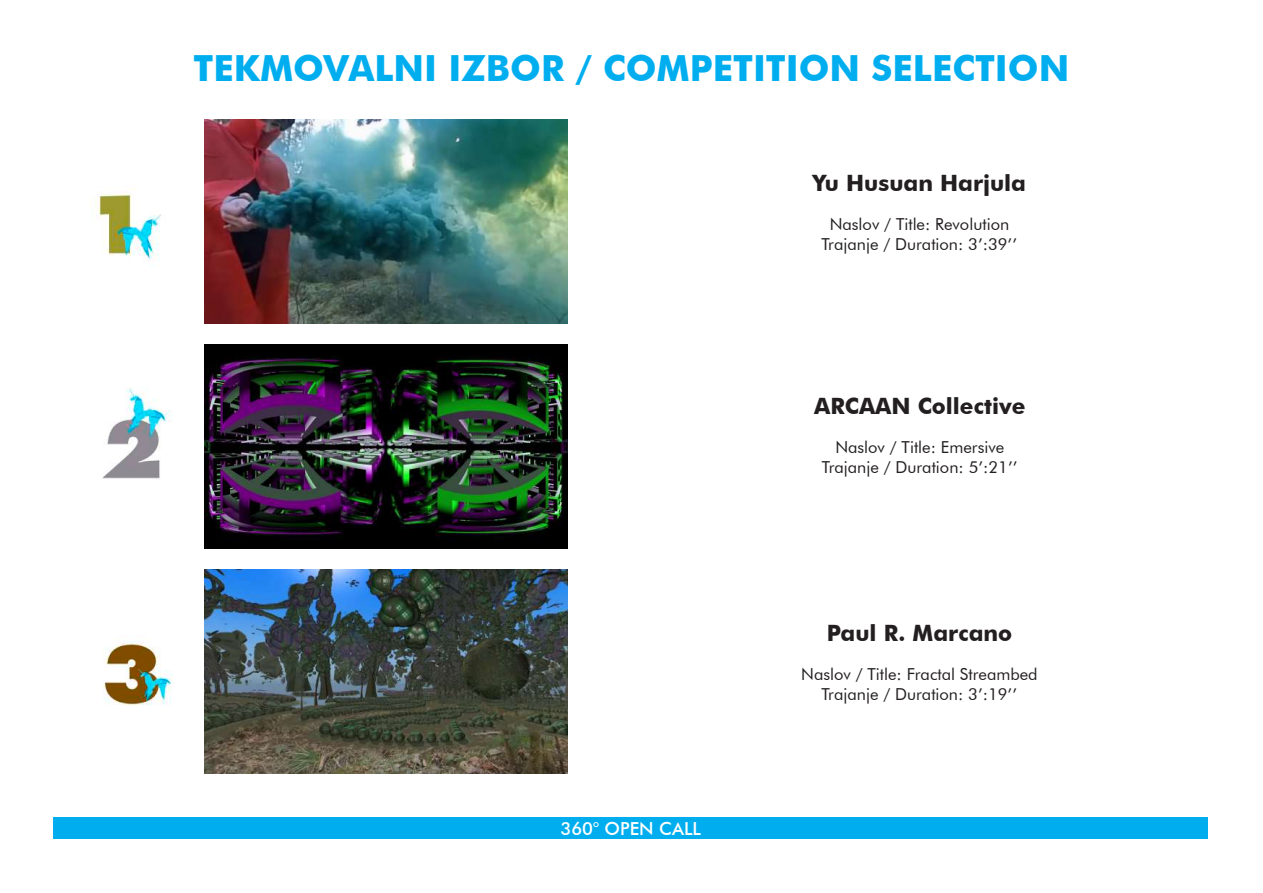
<style>
.page{position:relative;width:1263px;height:893px;background:#fff}
.page>*{position:absolute;margin:0;border:0;box-sizing:border-box;transform-origin:0 0}
.t1{font:700 36px "Futura BT";color:#00aeef}
.t2{font:700 22.5px "Futura BT";color:#231f20}
.t3{font:500 18px "Futura BT";color:#fff}
.t4{font:16.5px/19.8px "Futura BT";color:#231f20;text-align:center}
</style>
<div class="page">
<div style="left:53px;top:818px;width:1155px;height:21px;background:#00aeef"></div>
<img style="left:204px;top:119px;width:363px;height:205px">
<img style="left:204px;top:344px;width:363px;height:205px">
<img style="left:204px;top:569px;width:363px;height:204px">
<img style="left:95px;top:188px;width:66px;height:73px">
<img style="left:102px;top:387px;width:70px;height:92px">
<img style="left:103px;top:639px;width:70px;height:66px">
<h1 class="t1" style="left:194px;top:47px;width:877px">TEKMOVALNI IZBOR / COMPETITION SELECTION</h1>
<h2 class="t2" style="left:813px;top:169px;width:215px">Yu Husuan Harjula</h2>
<p class="t4" style="left:822px;top:214px;width:197px">Naslov / Title: Revolution<br>Trajanje / Duration: 3’:39’’</p>
<h2 class="t2" style="left:814px;top:392px;width:213px">ARCAAN Collective</h2>
<p class="t4" style="left:822px;top:437px;width:197px">Naslov / Title: Emersive<br>Trajanje / Duration: 5’:21’’</p>
<p class="t3" style="left:560px;top:818px;width:142px">360° OPEN CALL</p>
<h2 class="t2" style="left:827px;top:619px;width:187px">Paul R. Marcano</h2>
<p class="t4" style="left:801px;top:664px;width:238px">Naslov / Title: Fractal Streambed<br>Trajanje / Duration: 3’:19’’</p>
</div>
